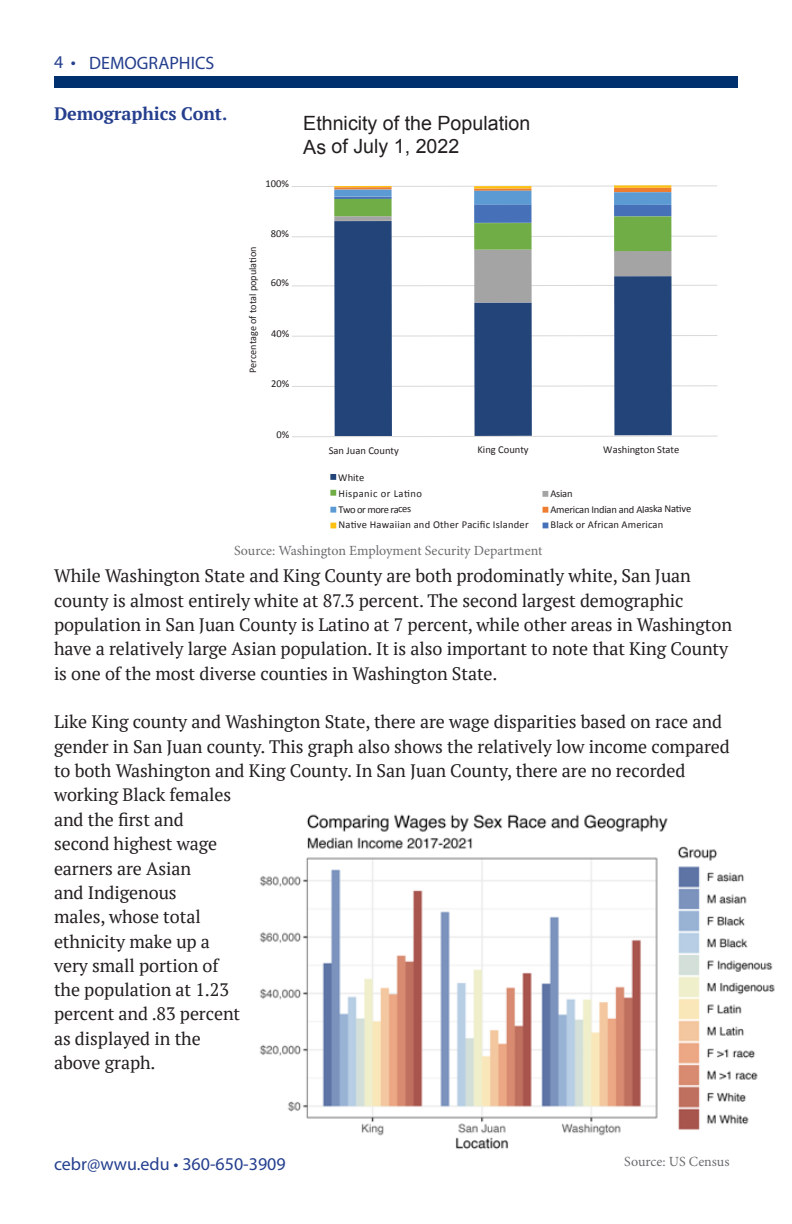
<style>
.page{position:relative;width:792px;height:1224px;background:#fff}
.page>*{position:absolute;margin:0;border:0;box-sizing:border-box;transform-origin:0 0}
.t1{font:19.6px/23.6px "Arial";color:#231f20}
.Main_paragraph{font:18px/24.4px "PT Serif";letter-spacing:-.005em;color:#231f20}
.t2{font:18px "Myriad Pro";color:#253f8e}
.Main_paragraph-2{font:700 18px "PT Serif";letter-spacing:-.005em;color:#253f8e}
.Table_Footer{font:14px "Minion Pro";color:#6c6d70}
.t3{font:10.6px/15.8px "Calibri";letter-spacing:.02em;color:#231f20}
.t4{font:10.6px "Calibri";color:#231f20}
.t5{font:10.6px/15.8px "Calibri";letter-spacing:-.025em;color:#231f20}
.t6{font:10.2px "Calibri";color:#231f20}
</style>
<div class="page">
<div style="left:54px;top:76px;width:684px;height:11px;background:#00306d"></div>
<img style="left:259px;top:814px;width:516px;height:336px">
<svg style="left:291px;top:185px;width:427px;height:202px"></svg>
<div style="left:474px;top:204px;width:58px;height:19px;background:#4671b8"></div>
<hr style="left:474px;top:188px;width:57px;height:3px;background:#ee7d2f">
<div style="left:474px;top:250px;width:58px;height:53px;background:#a5a4a4"></div>
<hr style="left:474px;top:186px;width:57px;height:2px;background:#fcc011">
<div style="left:474px;top:191px;width:57px;height:14px;background:#5c9ad3"></div>
<div style="left:474px;top:223px;width:58px;height:27px;background:#70ad46"></div>
<div style="left:474px;top:303px;width:58px;height:133px;background:#224478"></div>
<div style="left:614px;top:205px;width:57px;height:12px;background:#4671b8"></div>
<hr style="left:614px;top:188px;width:57px;height:4px;background:#ee7d2f">
<div style="left:614px;top:251px;width:57px;height:25px;background:#a5a4a4"></div>
<hr style="left:614px;top:185px;width:57px;height:3px;background:#fcc011">
<div style="left:614px;top:192px;width:57px;height:13px;background:#5c9ad3"></div>
<div style="left:614px;top:216px;width:57px;height:35px;background:#70ad46"></div>
<div style="left:614px;top:276px;width:58px;height:159px;background:#224478"></div>
<hr style="left:334px;top:197px;width:58px;height:2px;background:#4671b8">
<hr style="left:334px;top:187px;width:58px;height:3px;background:#ee7d2f">
<div style="left:334px;top:216px;width:58px;height:5px;background:#a5a4a4"></div>
<hr style="left:334px;top:186px;width:58px;height:1px;background:#fcc011">
<div style="left:334px;top:190px;width:58px;height:7px;background:#5c9ad3"></div>
<div style="left:334px;top:199px;width:58px;height:17px;background:#70ad46"></div>
<div style="left:334px;top:221px;width:58px;height:215px;background:#224478"></div>
<svg style="left:292px;top:435px;width:426px;height:2px"></svg>
<svg style="left:330px;top:474px;width:6px;height:6px"></svg>
<svg style="left:330px;top:490px;width:6px;height:6px"></svg>
<svg style="left:330px;top:507px;width:6px;height:6px"></svg>
<svg style="left:330px;top:523px;width:6px;height:5px"></svg>
<svg style="left:542px;top:491px;width:6px;height:6px"></svg>
<svg style="left:543px;top:507px;width:5px;height:6px"></svg>
<svg style="left:543px;top:523px;width:5px;height:5px"></svg>
<p class="t2" style="left:54px;top:50px;width:23px">4 •</p>
<p class="t2" style="left:89px;top:52px;width:127px">DEMOGRAPHICS</p>
<p class="Main_paragraph-2" style="left:54px;top:102px;width:175px">Demographics Cont.</p>
<p class="t4" style="left:265px;top:177px;width:25px">100%</p>
<p class="t1" style="left:303px;top:111px;width:229px">Ethnicity of the Population<br>As of July 1, 2022</p>
<p class="t6" style="left:246px;top:373px;width:128px;rotate:-90deg">Percentage of total population</p>
<p class="t4" style="left:271px;top:227px;width:20px">80%</p>
<p class="t4" style="left:271px;top:276px;width:20px">60%</p>
<p class="t4" style="left:271px;top:326px;width:20px">40%</p>
<p class="t4" style="left:271px;top:377px;width:20px">20%</p>
<p class="t4" style="left:277px;top:427px;width:14px">0%</p>
<p class="t4" style="left:329px;top:443px;width:72px">San Juan County</p>
<p class="t4" style="left:477px;top:443px;width:53px">King County</p>
<p class="t4" style="left:603px;top:443px;width:78px">Washington State</p>
<p class="t3" style="left:338px;top:470px;width:192px">White<br>Hispanic or Latino<br>Two or more races<br>Native Hawaiian and Other Pacific Islander</p>
<p class="t5" style="left:550px;top:485px;width:142px">Asian<br>American Indian and Alaska Native<br>Black or African American</p>
<p class="Table_Footer" style="left:234px;top:541px;width:310px">Source: Washington Employment Security Department</p>
<p class="Main_paragraph" style="left:54px;top:564px;width:680px">While Washington State and King County are both prodominatly white, San Juan county is almost entirely white at 87.3 percent. The second largest demographic population in San Juan County is Latino at 7 percent, while other areas in Washington have a relatively large Asian population. It is also important to note that King County is one of the most diverse counties in Washington State.</p>
<p class="Main_paragraph" style="left:54px;top:709px;width:677px">Like King county and Washington State, there are wage disparities based on race and gender in San Juan county. This graph also shows the relatively low income compared to both Washington and King County. In San Juan County, there are no recorded working Black females</p>
<p class="Main_paragraph" style="left:54px;top:807px;width:188px">and the first and second highest wage earners are Asian<br>and Indigenous<br>males, whose total ethnicity make up a very small portion of the population at 1.23 percent and .83 percent as displayed in the above graph.</p>
<p class="t2" style="left:54px;top:1153px;width:233px">cebr@wwu.edu • 360-650-3909</p>
<p class="Table_Footer" style="left:624px;top:1152px;width:107px">Source: US Census</p>
</div>
